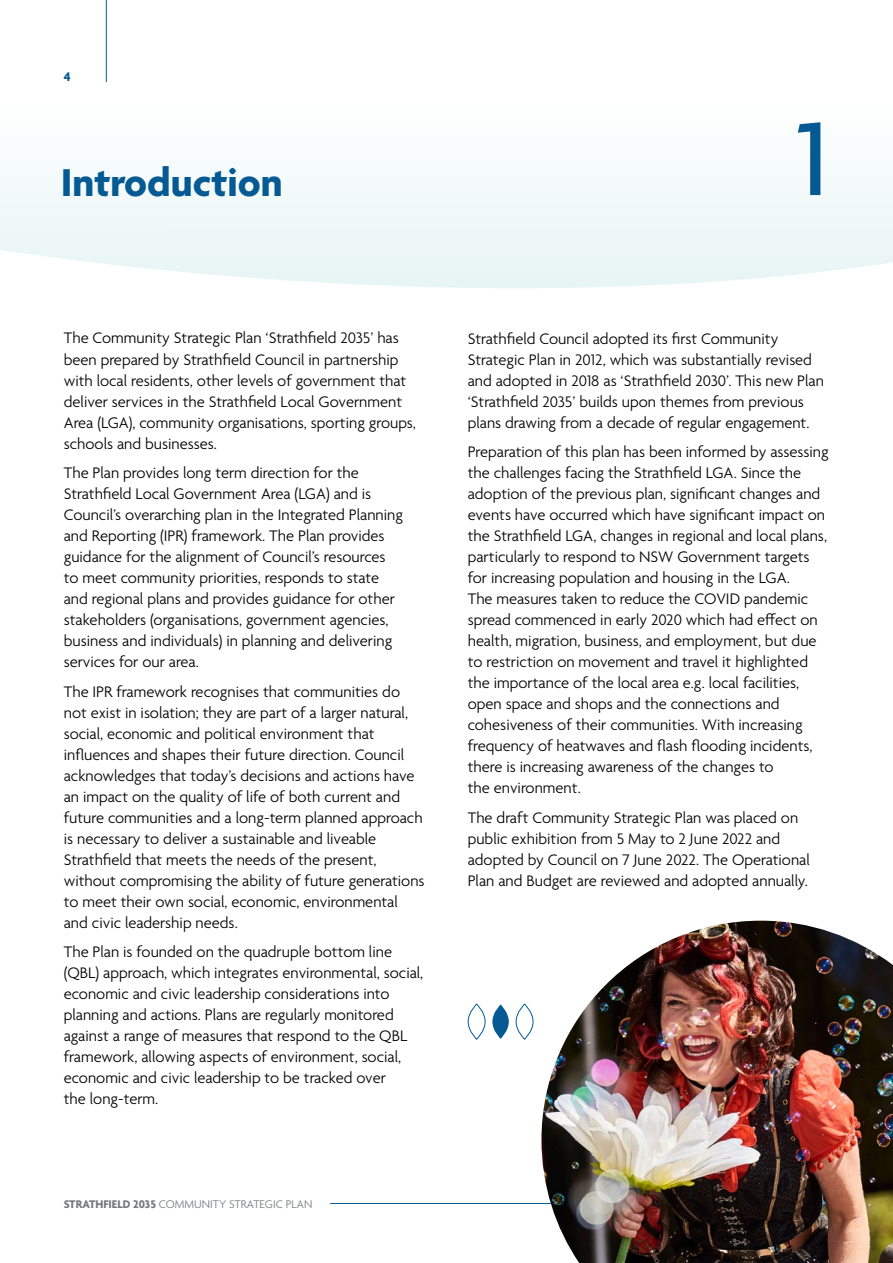
<style>
.page{position:relative;width:893px;height:1263px;background:#fff}
.page>*{position:absolute;margin:0;border:0;box-sizing:border-box;transform-origin:0 0}
.t1{font:500 112.5px "Agenda";color:#055a93}
.t2{font:700 42px "Agenda";color:#055a93}
.t3{font:300 16.5px/21px "Agenda";color:#000}
.t4{font:700 13.5px "Agenda";color:#055a93}
.t5{font:300 12px "Agenda";color:#76787b}
.s1{font-weight:700}
</style>
<div class="page">
<svg style="left:0;top:0;width:893px;height:288px"></svg>
<hr style="left:330px;top:1203px;width:563px;height:1px;background:#055a93">
<div style="left:468px;top:1004px;width:17px;height:35px;border:1px solid #055a93;border-radius:50%"></div>
<div style="left:516px;top:1004px;width:17px;height:35px;border:1px solid #055a93;border-radius:50%"></div>
<svg style="left:492px;top:1004px;width:17px;height:35px"></svg>
<img style="left:541px;top:921px;width:352px;height:342px">
<hr style="left:106px;top:0;width:1px;height:82px;background:#055a93">
<p class="t4" style="left:64px;top:70px;width:8px">4</p>
<h2 class="t2" style="left:61px;top:160px;width:224px">Introduction</h2>
<h1 class="t1" style="left:797px;top:98px;width:32px">1</h1>
<p class="t3" style="left:64px;top:329px;width:354px">The Community Strategic Plan ‘Strathfield 2035’ has been prepared by Strathfield Council in partnership with local residents, other levels of government that deliver services in the Strathfield Local Government Area (LGA), community organisations, sporting groups, schools and businesses.</p>
<p class="t3" style="left:64px;top:463px;width:341px">The Plan provides long term direction for the Strathfield Local Government Area (LGA) and is Council’s overarching plan in the Integrated Planning and Reporting (IPR) framework. The Plan provides guidance for the alignment of Council’s resources to meet community priorities, responds to state and regional plans and provides guidance for other stakeholders (organisations, government agencies, business and individuals) in planning and delivering services for our area.</p>
<p class="t3" style="left:64px;top:682px;width:362px">The IPR framework recognises that communities do not exist in isolation; they are part of a larger natural, social, economic and political environment that influences and shapes their future direction. Council acknowledges that today’s decisions and actions have an impact on the quality of life of both current and future communities and a long-term planned approach is necessary to deliver a sustainable and liveable Strathfield that meets the needs of the present, without compromising the ability of future generations to meet their own social, economic, environmental and civic leadership needs.</p>
<p class="t3" style="left:64px;top:942px;width:361px">The Plan is founded on the quadruple bottom line (QBL) approach, which integrates environmental, social, economic and civic leadership considerations into planning and actions. Plans are regularly monitored against a range of measures that respond to the QBL framework, allowing aspects of environment, social, economic and civic leadership to be tracked over<br>the long-term.</p>
<p class="t5" style="left:64px;top:1197px;width:250px"><span class="s1">STRATHFIELD 2035</span> COMMUNITY STRATEGIC PLAN</p>
<p class="t3" style="left:468px;top:329px;width:358px">Strathfield Council adopted its first Community Strategic Plan in 2012, which was substantially revised and adopted in 2018 as ‘Strathfield 2030’. This new Plan ‘Strathfield 2035’ builds upon themes from previous plans drawing from a decade of regular engagement.</p>
<p class="t3" style="left:468px;top:442px;width:362px">Preparation of this plan has been informed by assessing the challenges facing the Strathfield LGA. Since the adoption of the previous plan, significant changes and events have occurred which have significant impact on the Strathfield LGA, changes in regional and local plans, particularly to respond to NSW Government targets for increasing population and housing in the LGA.<br>The measures taken to reduce the COVID pandemic spread commenced in early 2020 which had effect on health, migration, business, and employment, but due to restriction on movement and travel it highlighted the importance of the local area e.g. local facilities, open space and shops and the connections and cohesiveness of their communities. With increasing frequency of heatwaves and flash flooding incidents, there is increasing awareness of the changes to<br>the environment.</p>
<p class="t3" style="left:468px;top:808px;width:344px">The draft Community Strategic Plan was placed on public exhibition from 5 May to 2 June 2022 and adopted by Council on 7 June 2022. The Operational Plan and Budget are reviewed and adopted annually.</p>
</div>
